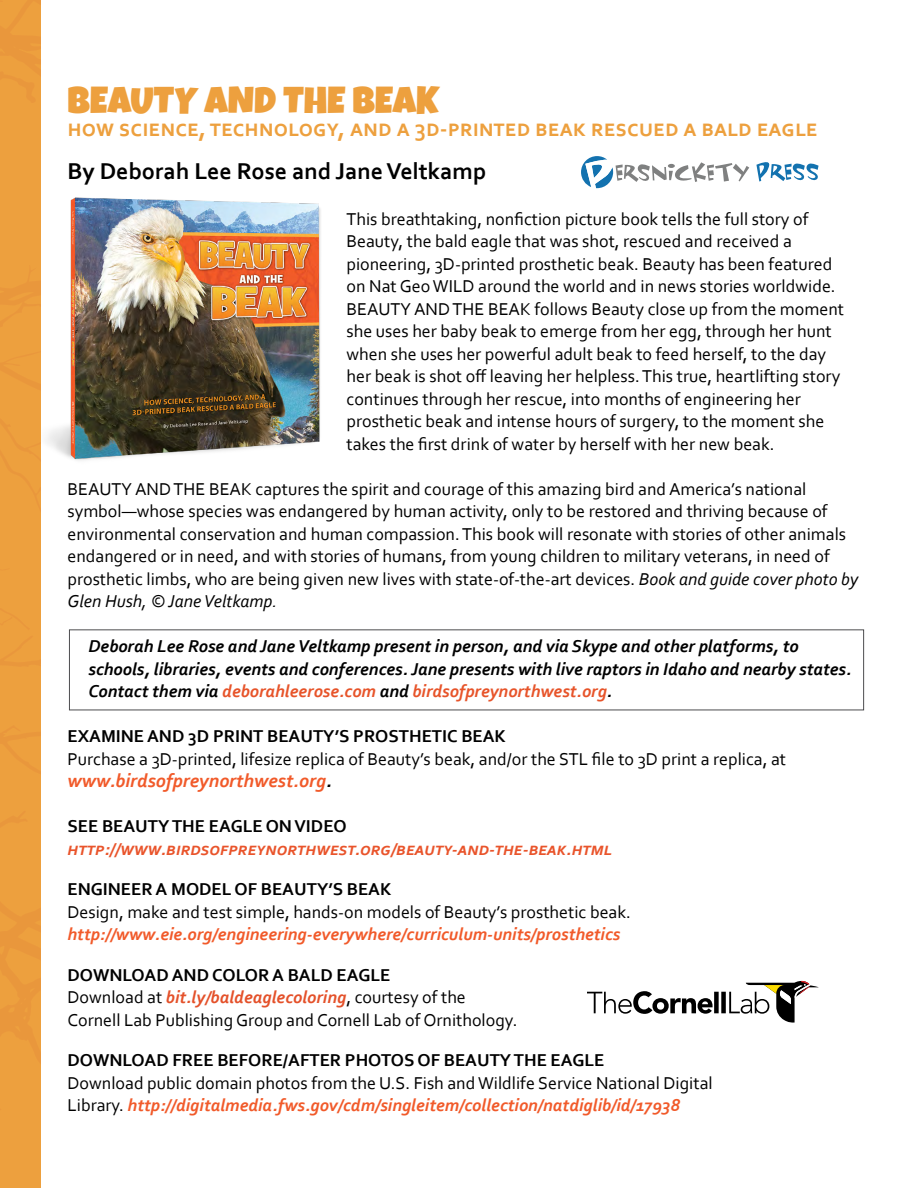
<style>
.page{position:relative;width:918px;height:1188px;background:#fff}
.page>*{position:absolute;margin:0;border:0;box-sizing:border-box;transform-origin:0 0}
.t1{font:37.5px "Luckiest Guy";color:#eda03e}
.t2{font:700 24px "Corbel";color:#eda03e}
.t3{font:700 24px "Corbel";color:#000}
.t4{font:italic 700 19.5px "Corbel";color:#f15a2a}
.t5{font:18px/22.5px "Corbel";color:#000}
.t6{font:italic 700 18px/22.5px "Corbel";color:#000}
.t7{font:700 18px "Corbel";color:#000}
.t8{font:italic 700 18px "Corbel";color:#f15a2a}
.t9{font:italic 700 18px "Corbel";letter-spacing:.06em;color:#e9542b}
.s1{font-style:italic}
.s2{color:#e7542a}
.s3{color:#000}
.s4{font-weight:700}
.s5{font-weight:700;font-style:italic;color:#e4512a}
.s6{font-weight:700;font-style:italic;color:#f15a2a}
</style>
<div class="page">
<svg style="left:756px;top:162px;width:63px;height:20px"></svg>
<svg style="left:581px;top:156px;width:168px;height:32px"></svg>
<img style="left:40px;top:192px;width:281px;height:276px">
<svg style="left:0;top:0;width:40px;height:1188px;background:#ec9e3d"></svg>
<svg style="left:587px;top:981px;width:232px;height:42px"></svg>
<h1 class="t1" style="left:68px;top:76px;width:373px">BEAUTY aND THE BEAK</h1>
<h2 class="t2" style="left:68px;top:113px;width:752px">how science, technology, and a 3d-printed beak rescued a bald eagle</h2>
<h2 class="t3" style="left:68px;top:156px;width:420px">By Deborah Lee Rose and Jane Veltkamp</h2>
<p class="t5" style="left:346px;top:207px;width:499px">This breathtaking, nonfiction picture book tells the full story of Beauty, the bald eagle that was shot, rescued and received a pioneering, 3D-printed prosthetic beak. Beauty has been featured on Nat Geo WILD around the world and in news stories worldwide.<br>BEAUTY AND THE BEAK follows Beauty close up from the moment she uses her baby beak to emerge from her egg, through her hunt when she uses her powerful adult beak to feed herself, to the day her beak is shot off leaving her helpless. This true, heartlifting story continues through her rescue, into months of engineering her prosthetic beak and intense hours of surgery, to the moment she takes the first drink of water by herself with her new beak.</p>
<p class="t5" style="left:68px;top:477px;width:792px">BEAUTY AND THE BEAK captures the spirit and courage of this amazing bird and America’s national symbol—whose species was endangered by human activity, only to be restored and thriving because of environmental conservation and human compassion. This book will resonate with stories of other animals endangered or in need, and with stories of humans, from young children to military veterans, in need of prosthetic limbs, who are being given new lives with state-of-the-art devices. <span class="s1">Book and guide cover photo by Glen Hush, © Jane Veltkamp.</span></p>
<p class="t6" style="left:89px;top:635px;width:765px">Deborah Lee Rose and Jane Veltkamp present in person, and via Skype and other platforms, to schools, libraries, events and conferences. Jane presents with live raptors in Idaho and nearby states.<br>Contact them via <span class="s2">deborahleerose.com</span> and <span class="s2">birdsofpreynorthwest.org</span>.</p>
<p class="t7" style="left:68px;top:725px;width:440px">EXAMINE AND 3D PRINT BEAUTY’S PROSTHETIC BEAK</p>
<p class="t5" style="left:68px;top:747px;width:720px">Purchase a 3D-printed, lifesize replica of Beauty’s beak, and/or the STL file to 3D print a replica, at</p>
<p class="t4" style="left:68px;top:769px;width:266px">www.birdsofpreynorthwest.org<span class="s3">.</span></p>
<p class="t7" style="left:68px;top:815px;width:281px">SEE BEAUTY THE EAGLE ON VIDEO</p>
<p class="t9" style="left:68px;top:838px;width:546px">http://www.birdsofpreynorthwest.org/beauty-and-the-beak.html</p>
<p class="t7" style="left:68px;top:878px;width:326px">ENGINEER A MODEL OF BEAUTY’S BEAK</p>
<p class="t5" style="left:68px;top:900px;width:565px">Design, make and test simple, hands-on models of Beauty’s prosthetic beak.</p>
<p class="t8" style="left:68px;top:923px;width:554px">http://www.eie.org/engineering-everywhere/curriculum-units/prosthetics</p>
<p class="t5" style="left:68px;top:963px;width:451px"><span class="s4">DOWNLOAD AND COLOR A BALD EAGLE<br></span>Download at <span class="s5">bit.ly/baldeaglecoloring</span>, courtesy of the<br>Cornell Lab Publishing Group and Cornell Lab of Ornithology.</p>
<p class="t7" style="left:68px;top:1049px;width:539px">DOWNLOAD FREE BEFORE/AFTER PHOTOS OF BEAUTY THE EAGLE</p>
<p class="t5" style="left:68px;top:1071px;width:647px">Download public domain photos from the U.S. Fish and Wildlife Service National Digital<br>Library. <span class="s6">http://digitalmedia.fws.gov/cdm/singleitem/collection/natdiglib/id/17938</span></p>
</div>
